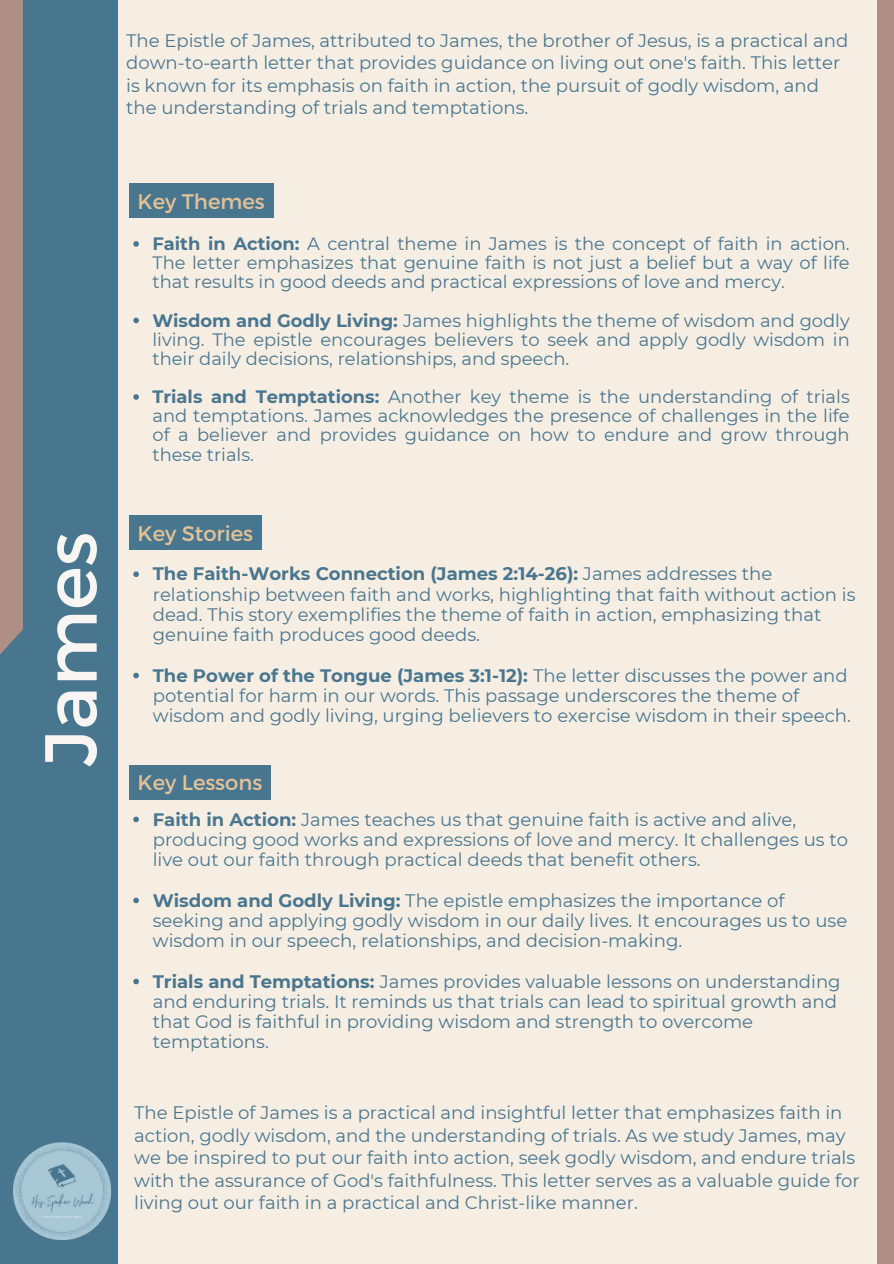
<style>
.page{position:relative;width:894px;height:1264px;background:#fff}
.page>*{position:absolute;margin:0;border:0;box-sizing:border-box;transform-origin:0 0}
.t1{font:73.5px "Montserrat";color:#f9f5f2}
.t2{font:21px "Montserrat";color:#e4c298}
.t3{font:18px/20.2px "Montserrat";color:#49768f}
.t4{font:17.85px/19.2px "Montserrat";color:#49768f;text-align:justify}
.s1{font-weight:700}
</style>
<div class="page">
<div style="left:0;top:0;width:893px;height:1263px;background:#f7eee3"></div>
<div style="left:0;top:0;width:118px;height:1263px;background:#49768f"></div>
<div style="left:0;top:0;width:23px;height:696px;background:#af8f85"></div>
<div style="left:877px;top:0;width:16px;height:1263px;background:#af8f85"></div>
<div style="left:129px;top:184px;width:144px;height:34px;background:#49768f"></div>
<div style="left:129px;top:515px;width:132px;height:35px;background:#49768f"></div>
<div style="left:129px;top:764px;width:142px;height:35px;background:#49768f"></div>
<img style="left:14px;top:1142px;width:96px;height:97px">
<svg style="left:133px;top:241px;width:6px;height:6px"></svg>
<svg style="left:133px;top:317px;width:6px;height:6px"></svg>
<svg style="left:133px;top:394px;width:6px;height:6px"></svg>
<svg style="left:133px;top:571px;width:6px;height:6px"></svg>
<svg style="left:133px;top:672px;width:6px;height:6px"></svg>
<svg style="left:133px;top:816px;width:6px;height:6px"></svg>
<svg style="left:133px;top:897px;width:6px;height:6px"></svg>
<svg style="left:133px;top:978px;width:6px;height:6px"></svg>
<p class="t3" style="left:126px;top:29px;width:723px;line-height:22.5px">The Epistle of James, attributed to James, the brother of Jesus, is a practical and down-to-earth letter that provides guidance on living out one's faith. This letter is known for its emphasis on faith in action, the pursuit of godly wisdom, and the understanding of trials and temptations.</p>
<p class="t1" style="left:23px;top:766px;width:236px;rotate:-90deg">James</p>
<p class="t2" style="left:138px;top:188px;width:129px">Key Themes</p>
<p class="t4" style="left:152px;top:234px;width:698px"><span class="s1">Faith in Action:</span> A central theme in James is the concept of faith in action.<br>The letter emphasizes that genuine faith is not just a belief but a way of life that results in good deeds and practical expressions of love and mercy.</p>
<p class="t4" style="left:152px;top:310px;width:698px"><span class="s1">Wisdom and Godly Living:</span> James highlights the theme of wisdom and godly living. The epistle encourages believers to seek and apply godly wisdom in their daily decisions, relationships, and speech.</p>
<p class="t4" style="left:152px;top:387px;width:698px"><span class="s1">Trials and Temptations:</span> Another key theme is the understanding of trials and temptations. James acknowledges the presence of challenges in the life of a believer and provides guidance on how to endure and grow through these trials.</p>
<p class="t2" style="left:138px;top:520px;width:117px">Key Stories</p>
<p class="t3" style="left:153px;top:564px;width:704px"><span class="s1">The Faith-Works Connection (James 2:14-26):</span> James addresses the relationship between faith and works, highlighting that faith without action is dead. This story exemplifies the theme of faith in action, emphasizing that genuine faith produces good deeds.</p>
<p class="t3" style="left:153px;top:665px;width:699px"><span class="s1">The Power of the Tongue (James 3:1-12):</span> The letter discusses the power and potential for harm in our words. This passage underscores the theme of wisdom and godly living, urging believers to exercise wisdom in their speech.</p>
<p class="t2" style="left:138px;top:769px;width:126px">Key Lessons</p>
<p class="t3" style="left:153px;top:809px;width:696px"><span class="s1">Faith in Action:</span> James teaches us that genuine faith is active and alive, producing good works and expressions of love and mercy. It challenges us to live out our faith through practical deeds that benefit others.</p>
<p class="t3" style="left:153px;top:890px;width:695px"><span class="s1">Wisdom and Godly Living:</span> The epistle emphasizes the importance of seeking and applying godly wisdom in our daily lives. It encourages us to use wisdom in our speech, relationships, and decision-making.</p>
<p class="t3" style="left:153px;top:971px;width:689px"><span class="s1">Trials and Temptations:</span> James provides valuable lessons on understanding and enduring trials. It reminds us that trials can lead to spiritual growth and that God is faithful in providing wisdom and strength to overcome temptations.</p>
<p class="t3" style="left:134px;top:1101px;width:726px;line-height:22.5px">The Epistle of James is a practical and insightful letter that emphasizes faith in action, godly wisdom, and the understanding of trials. As we study James, may we be inspired to put our faith into action, seek godly wisdom, and endure trials with the assurance of God's faithfulness. This letter serves as a valuable guide for living out our faith in a practical and Christ-like manner.</p>
</div>
